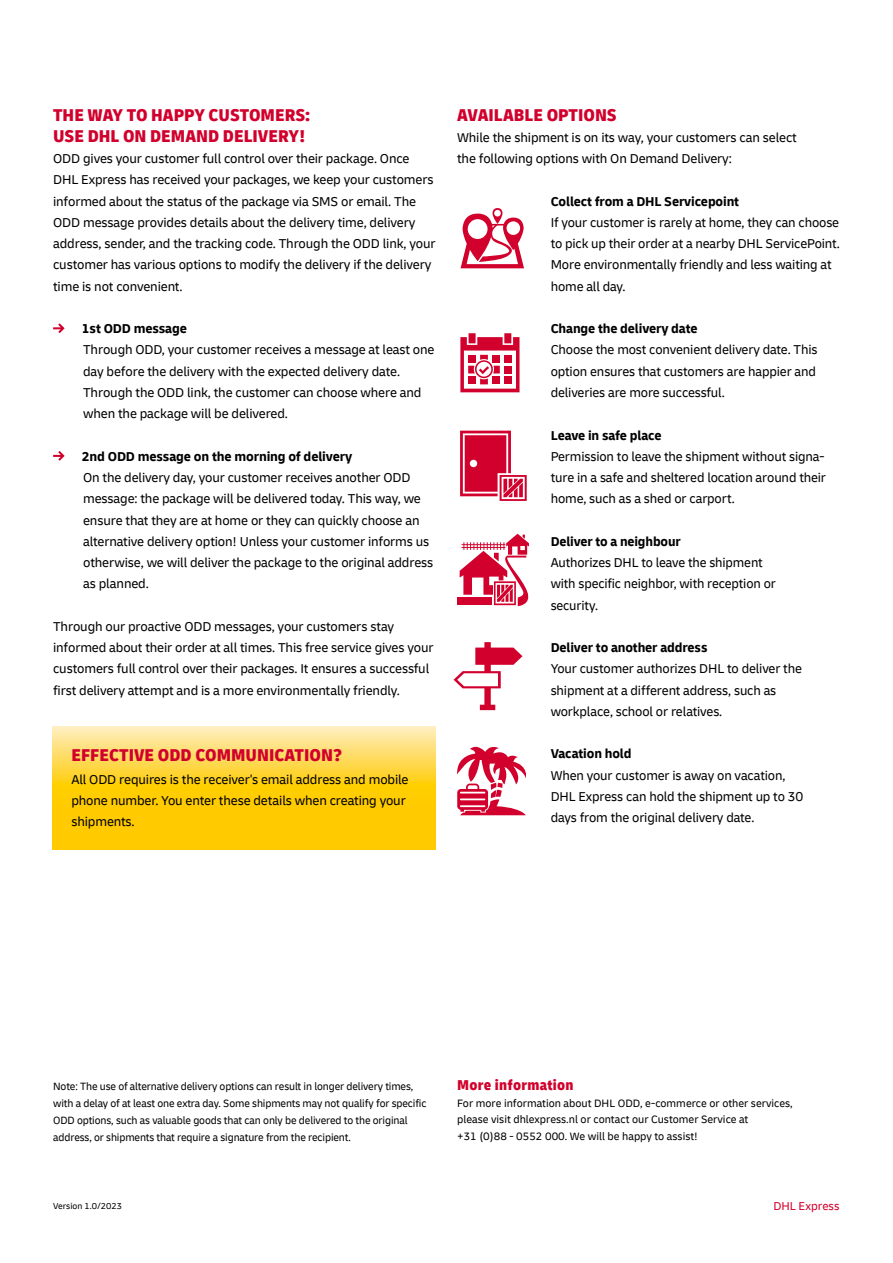
<style>
.page{position:relative;width:893px;height:1263px;background:#fff}
.page>*{position:absolute;margin:0;border:0;box-sizing:border-box;transform-origin:0 0}
.t1{font:900 condensed 18px/21.3px "Delivery";color:#d1002c}
.t2{font:900 condensed 15px "Delivery";letter-spacing:.02em;color:#d1002c}
.t3{font:13.5px/21.3px "Delivery";letter-spacing:-.01em;color:#000}
.t4{font:700 13.5px "Delivery";letter-spacing:-.01em;color:#000}
.t5{font:12px "Delivery";color:#d1002c}
.t6{font:11.25px/16.8px "Delivery";color:#000}
.t7{font:11.1px/16.8px "Delivery";letter-spacing:-.01em;color:#000}
.t8{font:9px "Delivery";color:#000}
</style>
<div class="page">
<svg style="left:53px;top:323px;width:12px;height:10px"></svg>
<svg style="left:53px;top:451px;width:12px;height:10px"></svg>
<svg style="left:461px;top:208px;width:63px;height:60px"></svg>
<svg style="left:460px;top:333px;width:59px;height:59px"></svg>
<svg style="left:460px;top:431px;width:67px;height:70px"></svg>
<div style="left:458px;top:597px;width:34px;height:8px;background:#d1002c"></div>
<svg style="left:460px;top:534px;width:69px;height:72px"></svg>
<svg style="left:454px;top:642px;width:68px;height:68px"></svg>
<svg style="left:457px;top:746px;width:69px;height:69px"></svg>
<svg style="left:53px;top:726px;width:383px;height:123px;background:#ffd431"></svg>
<h1 class="t1" style="left:53px;top:104px;width:259px">THE WAY TO HAPPY CUSTOMERS:<br>USE DHL ON DEMAND DELIVERY!</h1>
<p class="t3" style="left:53px;top:148px;width:384px">ODD gives your customer full control over their package. Once DHL Express has received your packages, we keep your customers informed about the status of the package via SMS or email. The ODD message provides details about the delivery time, delivery address, sender, and the tracking code. Through the ODD link, your customer has various options to modify the delivery if the delivery time is not convenient.</p>
<p class="t4" style="left:82px;top:320px;width:107px">1st ODD message</p>
<p class="t3" style="left:83px;top:339px;width:353px">Through ODD, your customer receives a message at least one day before the delivery with the expected delivery date.<br>Through the ODD link, the customer can choose where and when the package will be delivered.</p>
<p class="t4" style="left:82px;top:448px;width:272px">2nd ODD message on the morning of delivery</p>
<p class="t3" style="left:83px;top:467px;width:352px">On the delivery day, your customer receives another ODD message: the package will be delivered today. This way, we ensure that they are at home or they can quickly choose an alternative delivery option! Unless your customer informs us otherwise, we will deliver the package to the original address as planned.</p>
<p class="t3" style="left:53px;top:616px;width:382px">Through our proactive ODD messages, your customers stay informed about their order at all times. This free service gives your customers full control over their packages. It ensures a successful first delivery attempt and is a more environmentally friendly.</p>
<h1 class="t1" style="left:71px;top:745px;width:272px">EFFECTIVE ODD COMMUNICATION?</h1>
<p class="t3" style="left:71px;top:769px;width:339px">All ODD requires is the receiver's email address and mobile phone number. You enter these details when creating your shipments.</p>
<h1 class="t1" style="left:457px;top:104px;width:161px">AVAILABLE OPTIONS</h1>
<p class="t3" style="left:457px;top:127px;width:341px">While the shipment is on its way, your customers can select the following options with On Demand Delivery:</p>
<p class="t4" style="left:551px;top:193px;width:190px">Collect from a DHL Servicepoint</p>
<p class="t3" style="left:551px;top:212px;width:291px">If your customer is rarely at home, they can choose to pick up their order at a nearby DHL ServicePoint.<br>More environmentally friendly and less waiting at home all day.</p>
<p class="t4" style="left:551px;top:320px;width:149px">Change the delivery date</p>
<p class="t3" style="left:551px;top:339px;width:268px;text-align:justify">Choose the most convenient delivery date. This option ensures that customers are happier and deliveries are more successful.</p>
<p class="t4" style="left:551px;top:426px;width:112px">Leave in safe place</p>
<p class="t3" style="left:551px;top:446px;width:277px;text-align:justify">Permission to leave the shipment without signa&shy;ture in a safe and sheltered location around their home, such as a shed or carport.</p>
<p class="t4" style="left:551px;top:533px;width:132px">Deliver to a neighbour</p>
<p class="t3" style="left:551px;top:552px;width:227px">Authorizes DHL to leave the shipment with specific neighbor, with reception or security.</p>
<p class="t4" style="left:551px;top:639px;width:158px">Deliver to another address</p>
<p class="t3" style="left:551px;top:658px;width:253px">Your customer authorizes DHL to deliver the shipment at a different address, such as workplace, school or relatives.</p>
<p class="t4" style="left:551px;top:745px;width:82px">Vacation hold</p>
<p class="t3" style="left:551px;top:764px;width:254px">When your customer is away on vacation,<br>DHL Express can hold the shipment up to 30 days from the original delivery date.</p>
<p class="t7" style="left:53px;top:1078px;width:375px">Note: The use of alternative delivery options can result in longer delivery times, with a delay of at least one extra day. Some shipments may not qualify for specific ODD options, such as valuable goods that can only be delivered to the original address, or shipments that require a signature from the recipient.</p>
<p class="t2" style="left:457px;top:1075px;width:118px">More information</p>
<p class="t6" style="left:457px;top:1094px;width:337px">For more information about DHL ODD, e-commerce or other services, please visit dhlexpress.nl or contact our Customer Service at<br>+31 (0)88 - 0552 000. We will be happy to assist!</p>
<p class="t8" style="left:53px;top:1200px;width:70px">Version 1.0/2023</p>
<p class="t5" style="left:773px;top:1198px;width:68px">DHL Express</p>
</div>
